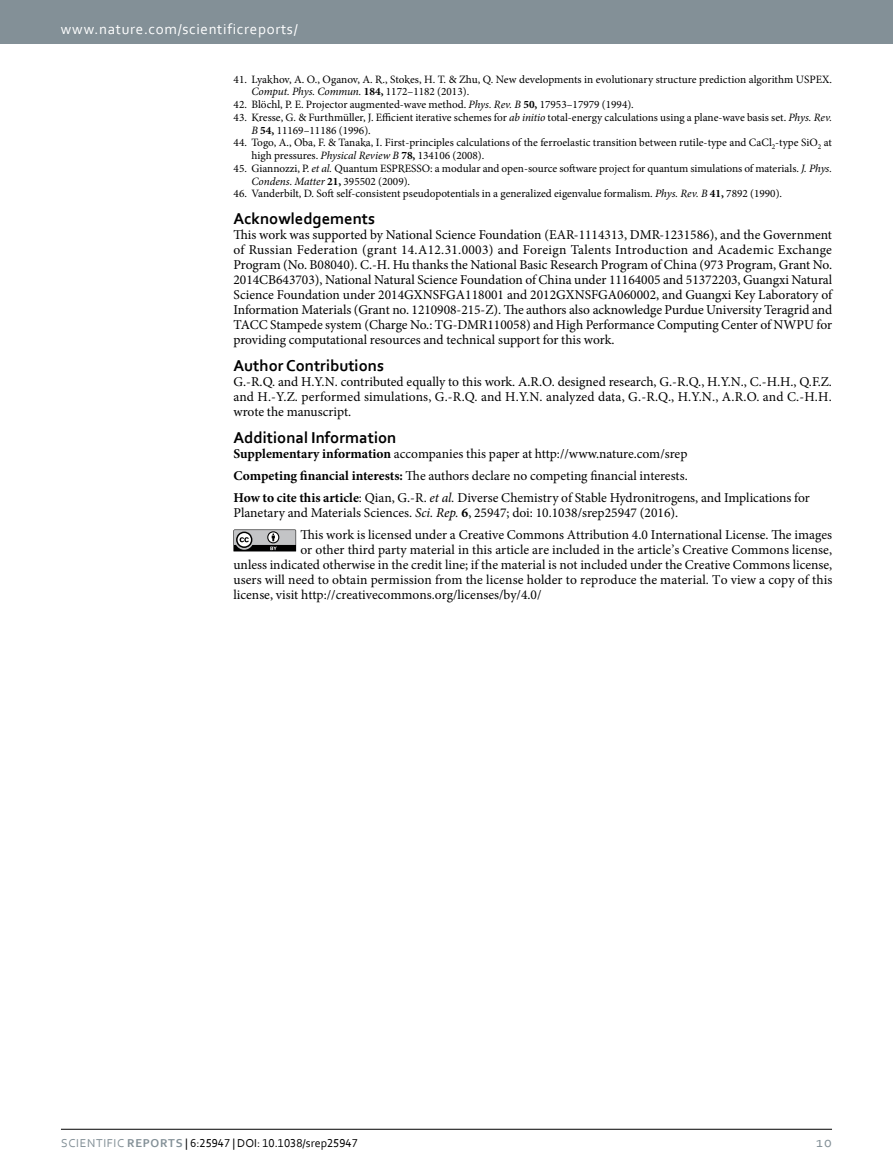
<style>
.page{position:relative;width:893px;height:1174px;background:#fff}
.page>*{position:absolute;margin:0;border:0;box-sizing:border-box;transform-origin:0 0}
.t1{font:700 16.5px "Corbel";color:#000}
.t2{font:15px "Corbel";letter-spacing:.045em;color:#fff}
.t3{font:15px "Corbel";color:#839097}
.t4{font:13.5px/15px "Minion Pro";color:#000;text-align:justify}
.t5{font:12px "Corbel";color:#000}
.t6{font:11.25px/12.8px "Minion Pro";color:#000}
.s1{font-style:italic}
.s2{font-weight:700}
.s3{color:#839097}
.s4{font-weight:700;color:#839097}
</style>
<div class="page">
<div style="left:0;top:0;width:893px;height:43px;background:#839097"></div>
<hr style="left:61px;top:1129px;width:771px;height:1px;background:#000">
<svg style="left:233px;top:529px;width:63px;height:22px"></svg>
<p class="t2" style="left:61px;top:19px;width:238px">www.nature.com/scientificreports/</p>
<p class="t6" style="left:251px;top:73px;width:582px;text-indent:-18px">41. Lyakhov, A. O., Oganov, A. R., Stokes, H. T. &amp; Zhu, Q. New developments in evolutionary structure prediction algorithm USPEX.<br><span class="s1">Comput. Phys. Commun.</span> <span class="s2">184,</span> 1172–1182 (2013).</p>
<p class="t6" style="left:234px;top:98px;width:402px">42. Blöchl, P. E. Projector augmented-wave method. <span class="s1">Phys. Rev. B</span> <span class="s2">50,</span> 17953–17979 (1994).</p>
<p class="t6" style="left:251px;top:111px;width:582px;text-indent:-18px">43. Kresse, G. &amp; Furthmüller, J. Efficient iterative schemes for <span class="s1">ab initio</span> total-energy calculations using a plane-wave basis set. <span class="s1">Phys. Rev.<br>B</span> <span class="s2">54,</span> 11169–11186 (1996).</p>
<p class="t6" style="left:251px;top:136px;width:582px;text-indent:-18px">44. Togo, A., Oba, F. &amp; Tanaka, I. First-principles calculations of the ferroelastic transition between rutile-type and CaCl<sub>2</sub>-type SiO<sub>2</sub> at high pressures. <span class="s1">Physical Review B</span> <span class="s2">78,</span> 134106 (2008).</p>
<p class="t6" style="left:251px;top:162px;width:582px;text-indent:-18px">45. Giannozzi, P. <span class="s1">et al.</span> Quantum ESPRESSO: a modular and open-source software project for quantum simulations of materials. <span class="s1">J. Phys.<br>Condens. Matter</span> <span class="s2">21,</span> 395502 (2009).</p>
<p class="t6" style="left:234px;top:187px;width:550px">46. Vanderbilt, D. Soft self-consistent pseudopotentials in a generalized eigenvalue formalism. <span class="s1">Phys. Rev. B</span> <span class="s2">41,</span> 7892 (1990).</p>
<p class="t1" style="left:233px;top:209px;width:143px">Acknowledgements</p>
<p class="t4" style="left:233px;top:228px;width:600px">This work was supported by National Science Foundation (EAR-1114313, DMR-1231586), and the Government of Russian Federation (grant 14.A12.31.0003) and Foreign Talents Introduction and Academic Exchange Program (No. B08040). C.-H. Hu thanks the National Basic Research Program of China (973 Program, Grant No.<br>2014CB643703), National Natural Science Foundation of China under 11164005 and 51372203, Guangxi Natural Science Foundation under 2014GXNSFGA118001 and 2012GXNSFGA060002, and Guangxi Key Laboratory of Information Materials (Grant no. 1210908-215-Z). The authors also acknowledge Purdue University Teragrid and TACC Stampede system (Charge No.: TG-DMR110058) and High Performance Computing Center of NWPU for providing computational resources and technical support for this work.</p>
<p class="t1" style="left:233px;top:356px;width:152px">Author Contributions</p>
<p class="t4" style="left:233px;top:375px;width:600px">G.-R.Q. and H.Y.N. contributed equally to this work. A.R.O. designed research, G.-R.Q., H.Y.N., C.-H.H., Q.F.Z. and H.-Y.Z. performed simulations, G.-R.Q. and H.Y.N. analyzed data, G.-R.Q., H.Y.N., A.R.O. and C.-H.H. wrote the manuscript.</p>
<p class="t1" style="left:233px;top:428px;width:164px">Additional Information</p>
<p class="t4" style="left:233px;top:443px;width:578px;line-height:21.8px;text-align:left"><span class="s2">Supplementary information</span> accompanies this paper at http://www.nature.com/srep<br><span class="s2">Competing financial interests:</span> The authors declare no competing financial interests.<br><span class="s2">How to cite this article</span>: Qian, G.-R. <span class="s1">et al.</span> Diverse Chemistry of Stable Hydronitrogens, and Implications for</p>
<p class="t4" style="left:300px;top:502px;width:533px;line-height:21.8px;text-indent:-67px">Planetary and Materials Sciences. <span class="s1">Sci. Rep.</span> <span class="s2">6</span>, 25947; doi: 10.1038/srep25947 (2016).<br>This work is licensed under a Creative Commons Attribution 4.0 International License. The images</p>
<p class="t4" style="left:233px;top:542px;width:600px;text-indent:67px">or other third party material in this article are included in the article’s Creative Commons license, unless indicated otherwise in the credit line; if the material is not included under the Creative Commons license, users will need to obtain permission from the license holder to reproduce the material. To view a copy of this license, visit http://creativecommons.org/licenses/by/4.0/</p>
<p class="t5" style="left:61px;top:1135px;width:298px"><span class="s3">Scientific</span> <span class="s4">Reports</span> | 6:25947 | DOI: 10.1038/srep25947</p>
<p class="t3" style="left:816px;top:1132px;width:17px">10</p>
</div>
